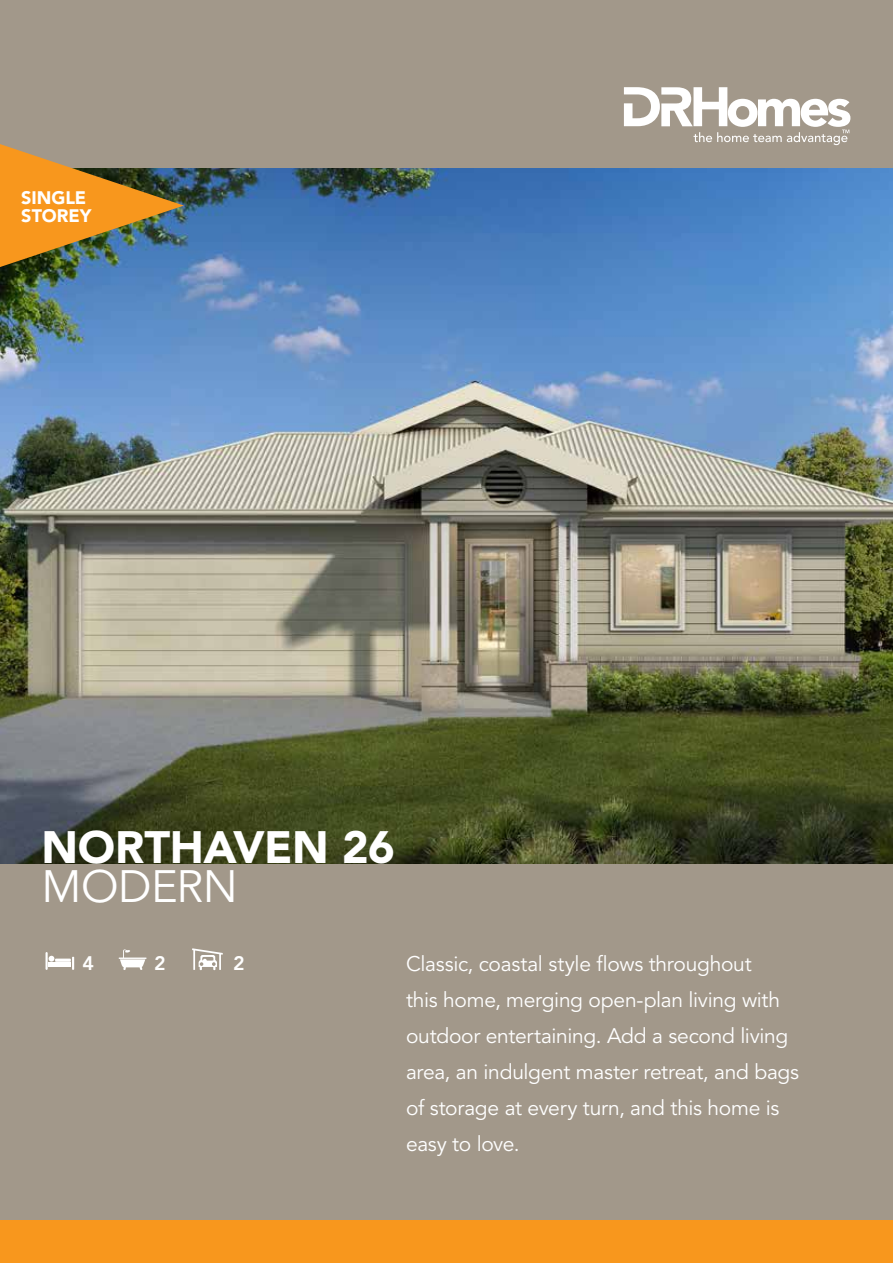
<style>
.page{position:relative;width:893px;height:1263px;background:#fff}
.page>*{position:absolute;margin:0;border:0;box-sizing:border-box;transform-origin:0 0}
.t1{font:900 45px "Avenir";letter-spacing:-.01em;color:#fff}
.t2{font:45px "Avenir";letter-spacing:-.01em;color:#fff}
.t3{font:21px/36px "Avenir";letter-spacing:-.015em;color:#fff}
.t4{font:800 19.5px "Avenir";color:#fff}
.t5{font:900 18px/18px "Avenir";color:#fff}
</style>
<div class="page">
<div style="left:0;top:767px;width:893px;height:453px;background:#a2988a"></div>
<div style="left:0;top:1220px;width:893px;height:43px;background:#f8971d"></div>
<img style="left:0;top:168px;width:893px;height:695px">
<div style="left:0;top:0;width:893px;height:168px;background:#a2988a"></div>
<svg style="left:624px;top:87px;width:226px;height:58px"></svg>
<img style="left:0;top:144px;width:184px;height:123px">
<svg style="left:46px;top:952px;width:28px;height:18px"></svg>
<svg style="left:192px;top:948px;width:31px;height:22px"></svg>
<svg style="left:119px;top:949px;width:28px;height:21px"></svg>
<p class="t5" style="left:21px;top:189px;width:72px">SINGLE<br>STOREY</p>
<h1 class="t1" style="left:41px;top:820px;width:355px">NORTHAVEN 26</h1>
<h1 class="t2" style="left:41px;top:861px;width:198px">MODERN</h1>
<p class="t4" style="left:83px;top:952px;width:13px">4</p>
<p class="t4" style="left:154px;top:952px;width:13px">2</p>
<p class="t4" style="left:233px;top:952px;width:13px">2</p>
<p class="t3" style="left:406px;top:946px;width:395px">Classic, coastal style flows throughout<br>this home, merging open-plan living with outdoor entertaining. Add a second living area, an indulgent master retreat, and bags of storage at every turn, and this home is easy to love.</p>
</div>
